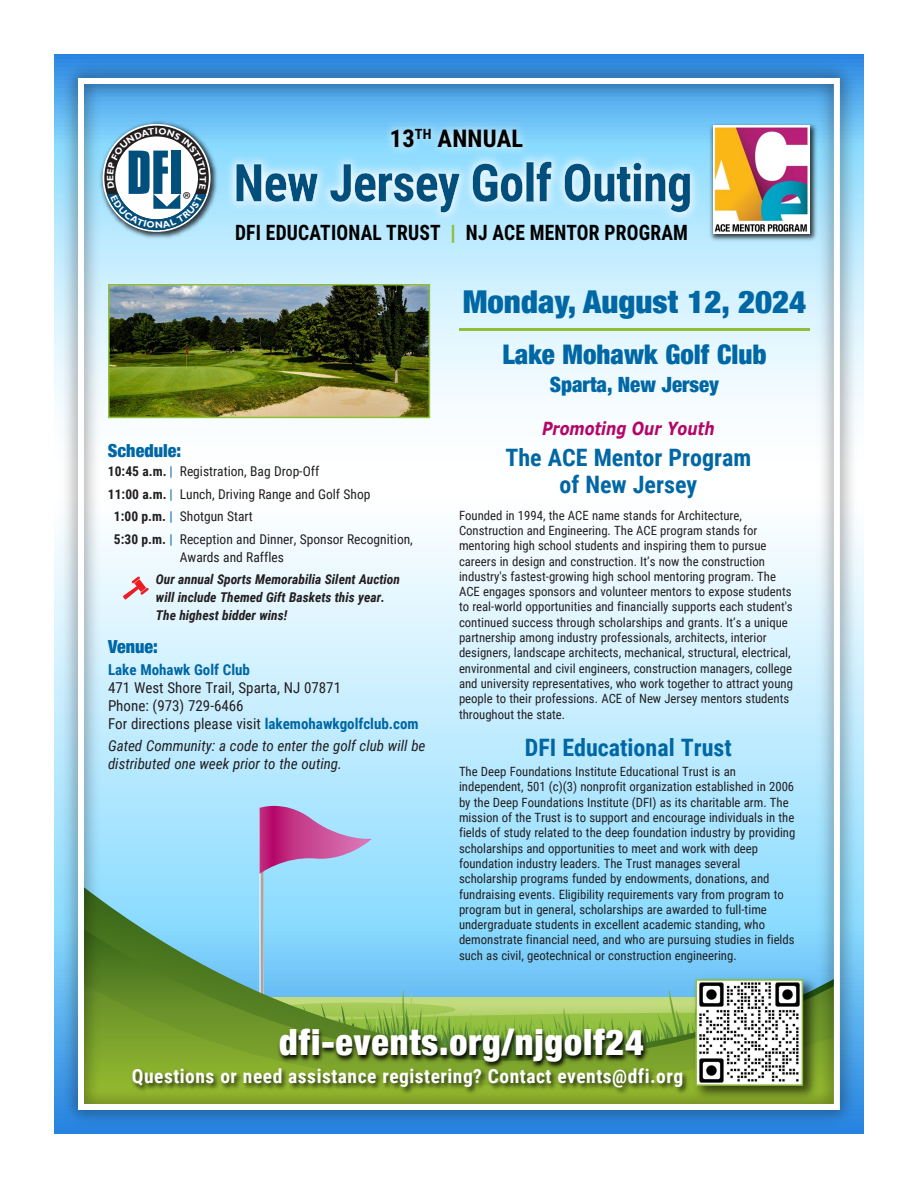
<style>
.page{position:relative;width:918px;height:1188px;background:#fff}
.page>*{position:absolute;margin:0;border:0;box-sizing:border-box;transform-origin:0 0}
.t1{font:700 53.4px "Compacta BT";color:#004f7d}
.t2{font:900 condensed 36px "Helvetica Neue";letter-spacing:.025em;color:#fff}
.t3{font:900 condensed 31.5px "Helvetica Neue";color:#0067a5;scale:1.04 1}
.t4{font:900 condensed 27px "Helvetica Neue";color:#0067a5}
.t5{font:700 24.45px "Roboto Condensed";letter-spacing:.01em;color:#000}
.t6{font:700 24px/27px "Roboto Condensed";color:#0067a5;text-align:center}
.t7{font:700 21.3px "Roboto Condensed";letter-spacing:.01em;color:#000;scale:.91 1}
.t8{font:900 condensed 21px "Helvetica Neue";color:#0067a5}
.t9{font:20.55px "Myriad Pro";color:#231f20}
.t10{font:700 19.5px "Roboto Condensed";letter-spacing:.025em;color:#fff}
.t11{font:italic 700 18px "Verdana";color:#b50567;scale:.8 1}
.t12{font:900 condensed 18px "Helvetica Neue";color:#0067a5}
.t13{font:15px/18px "Roboto Condensed";color:#231f20}
.t14{font:italic 15px/18px "Roboto Condensed";color:#231f20}
.t15{font:700 15px "Roboto Condensed";color:#0067a5}
.t16{font:13.5px "Roboto Condensed";color:#231f20}
.t17{font:italic 700 13.5px/18px "Roboto Condensed";color:#231f20}
.t18{font:12.75px/15.3px "Roboto Condensed";color:#231f20}
.s1{color:#8ebe3a}
.s2{font-weight:700}
.s3{color:#0067a5}
.s4{font-weight:700;color:#0067a5}
</style>
<div class="page">
<img style="left:56px;top:56px;width:806px;height:1076px">
<div style="left:78px;top:78px;width:762px;height:1032px;border:6px solid #fff"></div>
<img style="left:111px;top:287px;width:316px;height:128px">
<div style="left:108px;top:284px;width:322px;height:134px;border:2px solid #8ebe3a"></div>
<hr style="left:459px;top:328px;width:351px;height:3px;background:#8ebe3a">
<img style="left:253px;top:1009px;width:421px;height:50px">
<svg style="left:123px;top:576px;width:26px;height:24px"></svg>
<img style="left:109px;top:1059px;width:603px;height:54px">
<img style="left:689px;top:972px;width:133px;height:133px">
<img style="left:698px;top:982px;width:102px;height:101px">
<div style="left:695px;top:979px;width:108px;height:107px;border:2px solid #8ebe3a"></div>
<svg style="left:104px;top:126px;width:105px;height:104px"></svg>
<h1 class="t1" style="left:127px;top:140px;width:57px">DFI</h1>
<h3 class="t9" style="left:183px;top:187px;width:10px">®</h3>
<h3 class="t5" style="left:390px;top:130px;width:135px">13<sup>TH</sup> ANNUAL</h3>
<h3 class="t7" style="left:235px;top:225px;width:499px">DFI EDUCATIONAL TRUST <span class="s1">|</span> NJ ACE MENTOR PROGRAM</h3>
<h3 class="t3" style="left:463px;top:282px;width:332px">Monday, August 12, 2024</h3>
<h3 class="t4" style="left:502px;top:338px;width:266px">Lake Mohawk Golf Club</h3>
<h3 class="t8" style="left:550px;top:371px;width:171px">Sparta, New Jersey</h3>
<h3 class="t12" style="left:108px;top:439px;width:75px">Schedule:</h3>
<p class="t16" style="left:108px;top:464px;width:213px"><span class="s2">10:45 a.m.</span> <span class="s3">|</span> Registration, Bag Drop-Off</p>
<p class="t16" style="left:108px;top:486px;width:264px"><span class="s2">11:00 a.m.</span> <span class="s3">|</span> Lunch, Driving Range and Golf Shop</p>
<p class="t16" style="left:114px;top:509px;width:140px"><span class="s2">1:00 p.m.</span> <span class="s3">|</span> Shotgun Start</p>
<p class="t16" style="left:114px;top:531px;width:300px"><span class="s2">5:30 p.m.</span> <span class="s3">|</span> Reception and Dinner, Sponsor Recognition,</p>
<p class="t16" style="left:180px;top:549px;width:106px">Awards and Raffles</p>
<p class="t17" style="left:156px;top:571px;width:246px">Our annual Sports Memorabilia Silent Auction will include Themed Gift Baskets this year.<br>The highest bidder wins!</p>
<h3 class="t12" style="left:108px;top:636px;width:51px">Venue:</h3>
<p class="t15" style="left:108px;top:661px;width:144px">Lake Mohawk Golf Club</p>
<p class="t13" style="left:108px;top:678px;width:312px">471 West Shore Trail, Sparta, NJ 07871<br>Phone: (973) 729-6466<br>For directions please visit <span class="s4">lakemohawkgolfclub.com</span></p>
<p class="t14" style="left:108px;top:737px;width:319px">Gated Community: a code to enter the golf club will be distributed one week prior to the outing.</p>
<h3 class="t11" style="left:542px;top:417px;width:217px">Promoting Our Youth</h3>
<h3 class="t6" style="left:505px;top:445px;width:247px">The ACE Mentor Program of New Jersey</h3>
<p class="t18" style="left:459px;top:508px;width:335px">Founded in 1994, the ACE name stands for Architecture, Construction and Engineering. The ACE program stands for mentoring high school students and inspiring them to pursue careers in design and construction. It’s now the construction industry's fastest-growing high school mentoring program. The ACE engages sponsors and volunteer mentors to expose students to real-world opportunities and financially supports each student's continued success through scholarships and grants. It’s a unique partnership among industry professionals, architects, interior designers, landscape architects, mechanical, structural, electrical, environmental and civil engineers, construction managers, college and university representatives, who work together to attract young people to their professions. ACE of New Jersey mentors students throughout the state.</p>
<h3 class="t6" style="left:525px;top:734px;width:209px">DFI Educational Trust</h3>
<p class="t18" style="left:459px;top:764px;width:338px">The Deep Foundations Institute Educational Trust is an independent, 501 (c)(3) nonprofit organization established in 2006 by the Deep Foundations Institute (DFI) as its charitable arm. The mission of the Trust is to support and encourage individuals in the fields of study related to the deep foundation industry by providing scholarships and opportunities to meet and work with deep foundation industry leaders. The Trust manages several scholarship programs funded by endowments, donations, and fundraising events. Eligibility requirements vary from program to program but in general, scholarships are awarded to full-time undergraduate students in excellent academic standing, who demonstrate financial need, and who are pursuing studies in fields such as civil, geotechnical or construction engineering.</p>
<h2 class="t2" style="left:279px;top:1020px;width:366px">dfi-events.org/njgolf24</h2>
<h3 class="t10" style="left:132px;top:1065px;width:553px">Questions or need assistance registering? Contact events@dfi.org</h3>
</div>
